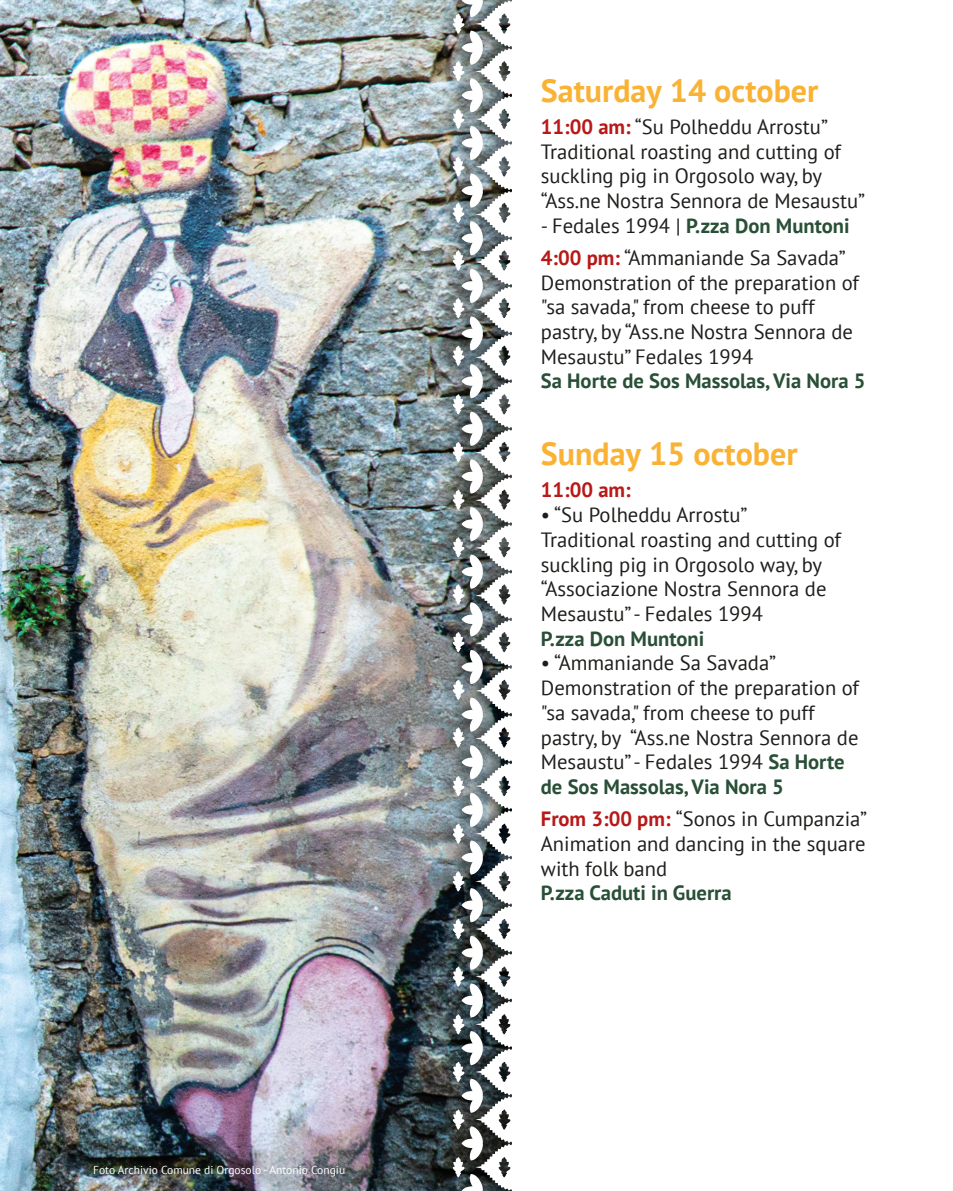
<style>
.page{position:relative;width:953px;height:1191px;background:#fff}
.page>*{position:absolute;margin:0;border:0;box-sizing:border-box;transform-origin:0 0}
.t1{font:700 32px "PT Sans";color:#f9b234}
.t2{font:20.6px/24.8px "PT Sans";color:#1d1d1b}
.t3{font:700 20.6px "PT Sans";color:#294f37}
.t4{font:700 20.6px "PT Sans";color:#b81918}
.t5{font:11.6px "PT Sans";color:#fff}
.s1{font-weight:700;color:#b81918}
.s2{font-weight:700;color:#294f37}
</style>
<div class="page">
<img style="left:0;top:0;width:429px;height:1191px">
<img style="left:429px;top:0;width:23px;height:1191px">
<svg style="left:452px;top:0;width:60px;height:1191px"></svg>
<p class="t5" style="left:93px;top:1162px;width:253px">Foto Archivio Comune di Orgosolo - Antonio Congiu</p>
<h1 class="t1" style="left:541px;top:69px;width:279px">Saturday 14 october</h1>
<p class="t2" style="left:541px;top:114px;width:326px"><span class="s1">11:00 am:</span> “Su Polheddu Arrostu” Traditional roasting and cutting of suckling pig in Orgosolo way, by “Ass.ne Nostra Sennora de Mesaustu”</p>
<p class="t2" style="left:541px;top:209px;width:310px;line-height:32px">- Fedales 1994 | <span class="s2">P.zza Don Muntoni<br></span><span class="s1">4:00 pm:</span> “Ammaniande Sa Savada”</p>
<p class="t2" style="left:541px;top:269px;width:320px">Demonstration of the preparation of "sa savada," from cheese to puff pastry, by “Ass.ne Nostra Sennora de<br>Mesaustu” Fedales 1994</p>
<p class="t3" style="left:541px;top:367px;width:326px">Sa Horte de Sos Massolas, Via Nora 5</p>
<h1 class="t1" style="left:541px;top:433px;width:258px">Sunday 15 october</h1>
<p class="t4" style="left:541px;top:476px;width:91px">11:00 am:</p>
<p class="t2" style="left:541px;top:502px;width:302px">• “Su Polheddu Arrostu”<br>Traditional roasting and cutting of suckling pig in Orgosolo way, by “Associazione Nostra Sennora de<br>Mesaustu” - Fedales 1994</p>
<p class="t3" style="left:541px;top:625px;width:165px">P.zza Don Muntoni</p>
<p class="t2" style="left:541px;top:650px;width:320px">• “Ammaniande Sa Savada”<br>Demonstration of the preparation of "sa savada," from cheese to puff pastry, by “Ass.ne Nostra Sennora de<br>Mesaustu” - Fedales 1994 <span class="s2">Sa Horte de Sos Massolas, Via Nora 5</span></p>
<p class="t2" style="left:541px;top:806px;width:328px;text-align:justify"><span class="s1">From 3:00 pm:</span> “Sonos in Cumpanzia” Animation and dancing in the square with folk band</p>
<p class="t3" style="left:541px;top:879px;width:192px">P.zza Caduti in Guerra</p>
</div>
